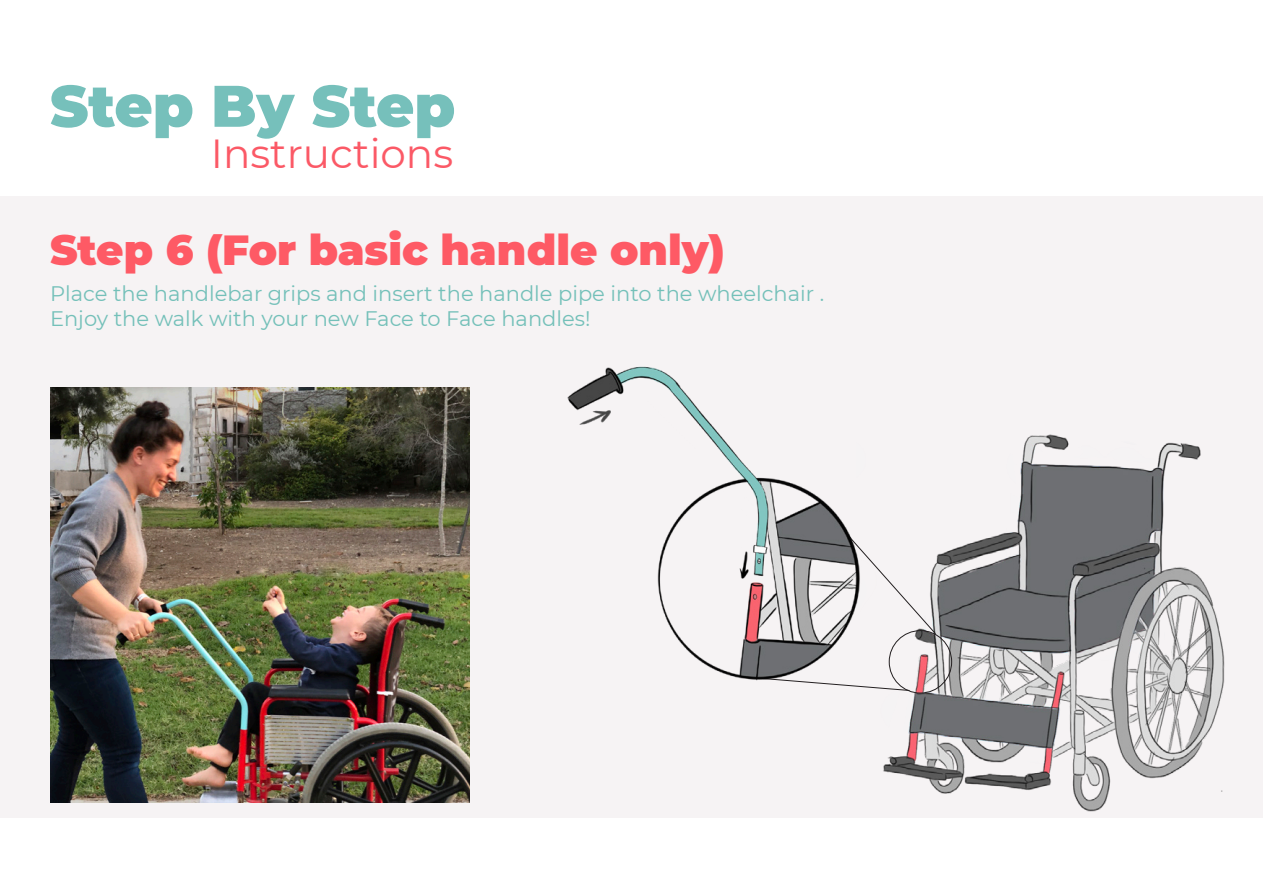
<style>
.page{position:relative;width:1263px;height:893px;background:#fff}
.page>*{position:absolute;margin:0;border:0;box-sizing:border-box;transform-origin:0 0}
.t1{font:900 58.5px "Montserrat";color:#76c0bb}
.t2{font:900 42px "Montserrat";color:#fe5a65}
.t3{font:40.5px "Montserrat";color:#fb5966}
.t4{font:21px "Montserrat";color:#74c0b9}
</style>
<div class="page">
<div style="left:0;top:196px;width:1263px;height:621px;background:#f6f3f4"></div>
<img style="left:856px;top:434px;width:380px;height:384px">
<div style="left:889px;top:630px;width:63px;height:63px;border:1px solid #231f20;border-radius:50%"></div>
<svg style="left:879px;top:526px;width:57px;height:108px"></svg>
<svg style="left:856px;top:678px;width:54px;height:13px"></svg>
<img style="left:567px;top:366px;width:312px;height:321px">
<img style="left:50px;top:387px;width:419px;height:416px">
<p class="t1" style="left:50px;top:62px;width:407px">Step By Step</p>
<p class="t3" style="left:211px;top:126px;width:244px">Instructions</p>
<p class="t2" style="left:50px;top:218px;width:676px">Step 6 (For basic handle only)</p>
<p class="t4" style="left:50px;top:279px;width:776px">Place the handlebar grips and insert the handle pipe into the wheelchair .</p>
<p class="t4" style="left:50px;top:304px;width:542px">Enjoy the walk with your new Face to Face handles!</p>
</div>
